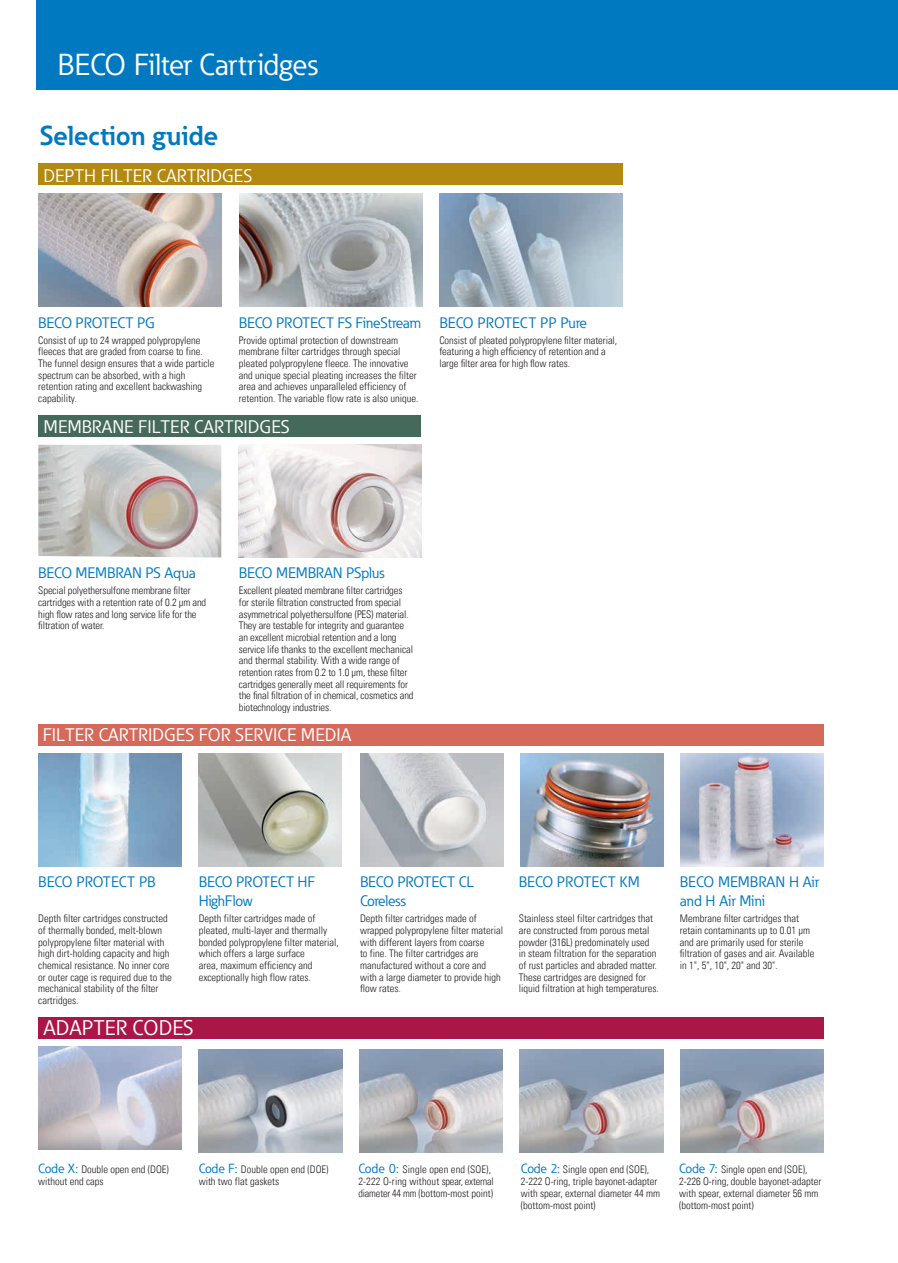
<style>
.page{position:relative;width:898px;height:1263px;background:#fff}
.page>*{position:absolute;margin:0;border:0;box-sizing:border-box;transform-origin:0 0}
.t1{font:30px "Eaton";color:#fff}
.t2{font:700 27px "Eaton";color:#0079c1}
.t3{font:21px "Eaton";color:#fff}
.t4{font:18px "Eaton";color:#fff}
.t5{font:15px/19.5px "Eaton";letter-spacing:-.01em;color:#0079c1}
.t6{font:300 condensed 10.5px/11.7px "Univers LT";color:#231f20}
.s1{font-family:"Eaton";font-weight:400;font-stretch:normal;font-size:13.05px;color:#0079c1}
</style>
<div class="page">
<div style="left:36px;top:0;width:861px;height:90px;background:#0079c1"></div>
<img style="left:239px;top:194px;width:183px;height:112px">
<img style="left:38px;top:194px;width:183px;height:112px">
<div style="left:38px;top:164px;width:584px;height:21px;background:#b3890f"></div>
<img style="left:440px;top:194px;width:182px;height:112px">
<img style="left:38px;top:1047px;width:144px;height:102px">
<img style="left:199px;top:1050px;width:143px;height:102px">
<img style="left:519px;top:1050px;width:143px;height:102px">
<img style="left:359px;top:1050px;width:143px;height:102px">
<img style="left:680px;top:1050px;width:143px;height:102px">
<div style="left:38px;top:1017px;width:785px;height:21px;background:#aa1647"></div>
<div style="left:38px;top:724px;width:785px;height:21px;background:#d56a5b"></div>
<img style="left:520px;top:754px;width:142px;height:112px">
<img style="left:360px;top:754px;width:143px;height:112px">
<img style="left:199px;top:754px;width:142px;height:112px">
<img style="left:38px;top:754px;width:144px;height:112px">
<img style="left:680px;top:754px;width:142px;height:112px">
<div style="left:38px;top:415px;width:383px;height:21px;background:#456a5c"></div>
<img style="left:38px;top:445px;width:183px;height:112px">
<img style="left:239px;top:445px;width:182px;height:112px">
<h1 class="t1" style="left:57px;top:46px;width:261px">BECO Filter Cartridges</h1>
<h2 class="t2" style="left:40px;top:118px;width:180px">Selection guide</h2>
<h3 class="t4" style="left:44px;top:164px;width:210px">DEPTH FILTER CARTRIDGES</h3>
<h3 class="t5" style="left:38px;top:313px;width:118px">BECO PROTECT PG</h3>
<p class="t6" style="left:38px;top:334px;width:178px">Consist of up to 24 wrapped polypropylene fleeces that are graded from coarse to fine.<br>The funnel design ensures that a wide particle spectrum can be absorbed, with a high retention rating and excellent backwashing capability.</p>
<h3 class="t5" style="left:239px;top:313px;width:183px">BECO PROTECT FS FineStream</h3>
<p class="t6" style="left:239px;top:334px;width:181px">Provide optimal protection of downstream membrane filter cartridges through special pleated polypropylene fleece. The innovative and unique special pleating increases the filter area and achieves unparalleled efficiency of retention. The variable flow rate is also unique.</p>
<h3 class="t4" style="left:44px;top:415px;width:247px">MEMBRANE FILTER CARTRIDGES</h3>
<h3 class="t5" style="left:439px;top:313px;width:149px">BECO PROTECT PP Pure</h3>
<p class="t6" style="left:439px;top:334px;width:179px">Consist of pleated polypropylene filter material, featuring a high efficiency of retention and a large filter area for high flow rates.</p>
<h3 class="t5" style="left:38px;top:563px;width:159px">BECO MEMBRAN PS Aqua</h3>
<p class="t6" style="left:38px;top:585px;width:169px">Special polyethersulfone membrane filter cartridges with a retention rate of 0.2 µm and high flow rates and long service life for the filtration of water.</p>
<h3 class="t5" style="left:239px;top:563px;width:147px">BECO MEMBRAN PSplus</h3>
<p class="t6" style="left:239px;top:585px;width:176px">Excellent pleated membrane filter cartridges for sterile filtration constructed from special asymmetrical polyethersulfone (PES) material.<br>They are testable for integrity and guarantee an excellent microbial retention and a long service life thanks to the excellent mechanical and thermal stability. With a wide range of retention rates from 0.2 to 1.0 µm, these filter cartridges generally meet all requirements for the final filtration of in chemical, cosmetics and biotechnology industries.</p>
<h3 class="t4" style="left:43px;top:723px;width:310px">FILTER CARTRIDGES FOR SERVICE MEDIA</h3>
<h3 class="t5" style="left:38px;top:872px;width:119px">BECO PROTECT PB</h3>
<p class="t6" style="left:38px;top:913px;width:135px">Depth filter cartridges constructed of thermally bonded, melt-blown polypropylene filter material with high dirt-holding capacity and high chemical resistance. No inner core or outer cage is required due to the mechanical stability of the filter cartridges.</p>
<h3 class="t5" style="left:199px;top:872px;width:118px">BECO PROTECT HF<br>HighFlow</h3>
<p class="t6" style="left:199px;top:913px;width:141px">Depth filter cartridges made of pleated, multi-layer and thermally bonded polypropylene filter material, which offers a large surface<br>area, maximum efficiency and exceptionally high flow rates.</p>
<h3 class="t3" style="left:44px;top:1014px;width:151px">ADAPTER CODES</h3>
<h3 class="t5" style="left:360px;top:872px;width:115px">BECO PROTECT CL<br>Coreless</h3>
<p class="t6" style="left:360px;top:913px;width:144px">Depth filter cartridges made of wrapped polypropylene filter material with different layers from coarse<br>to fine. The filter cartridges are manufactured without a core and with a large diameter to provide high flow rates.</p>
<h3 class="t5" style="left:518px;top:872px;width:122px">BECO PROTECT KM</h3>
<p class="t6" style="left:518px;top:913px;width:141px">Stainless steel filter cartridges that are constructed from porous metal powder (316L) predominately used in steam filtration for the separation of rust particles and abraded matter.<br>These cartridges are designed for liquid filtration at high temperatures.</p>
<h3 class="t5" style="left:679px;top:872px;width:141px">BECO MEMBRAN H Air and H Air Mini</h3>
<p class="t6" style="left:679px;top:913px;width:136px">Membrane filter cartridges that retain contaminants up to 0.01 μm and are primarily used for sterile filtration of gases and air. Available in 1", 5", 10", 20" and 30".</p>
<p class="t6" style="left:38px;top:1164px;width:132px"><span class="s1">Code X:</span> Double open end (DOE) without end caps</p>
<p class="t6" style="left:198px;top:1164px;width:131px"><span class="s1">Code F:</span> Double open end (DOE) with two flat gaskets</p>
<p class="t6" style="left:520px;top:1164px;width:141px"><span class="s1">Code 2:</span> Single open end (SOE),<br>2-222 O-ring, triple bayonet‑adapter with spear, external diameter 44 mm (bottom-most point)</p>
<p class="t6" style="left:358px;top:1164px;width:137px"><span class="s1">Code 0:</span> Single open end (SOE),<br>2-222 O-ring without spear, external diameter 44 mm (bottom-most point)</p>
<p class="t6" style="left:679px;top:1164px;width:144px"><span class="s1">Code 7:</span> Single open end (SOE),<br>2-226 O-ring, double bayonet‑adapter with spear, external diameter 56 mm (bottom-most point)</p>
</div>
